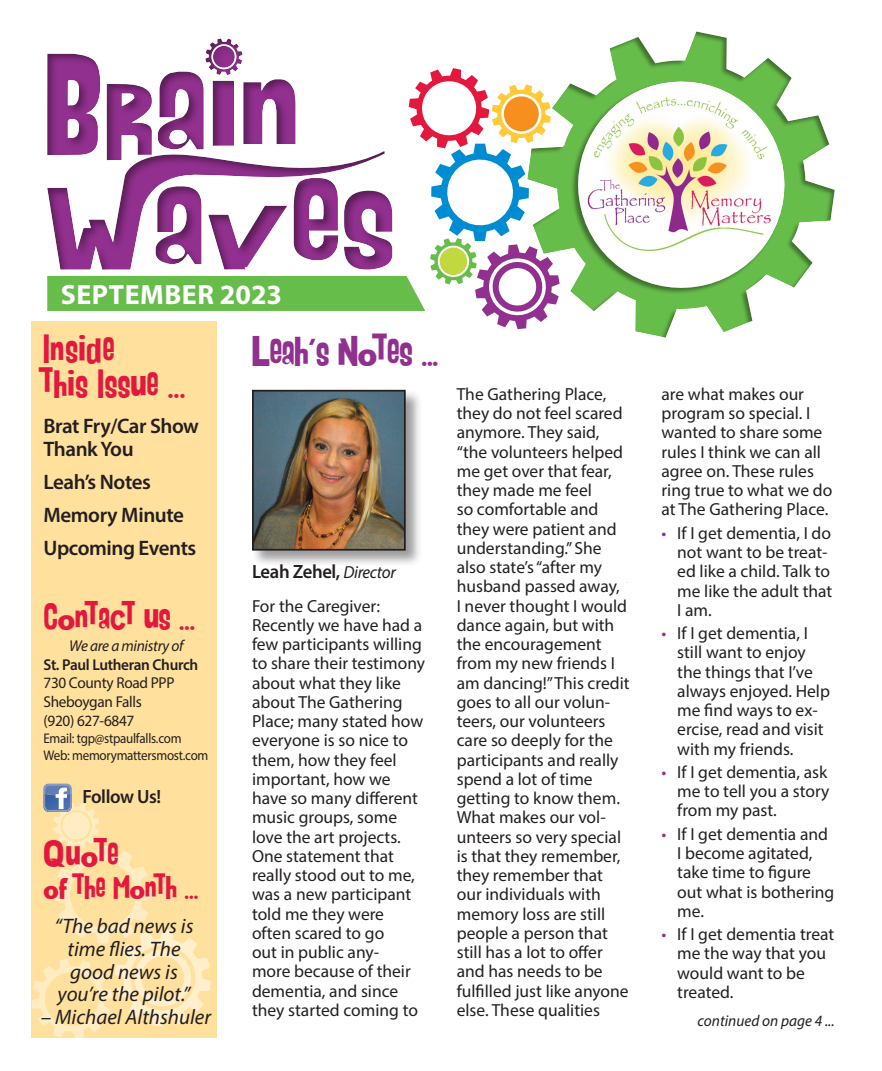
<style>
.page{position:relative;width:882px;height:1071px;background:#fff}
.page>*{position:absolute;margin:0;border:0;box-sizing:border-box;transform-origin:0 0}
.t1{font:33.25px "AHDN";letter-spacing:-.01em;color:#91308e}
.t2{font:31.5px/35px "AHDN";letter-spacing:.01em;color:#e4183e}
.t3{font:29.75px "AHDN";color:#e4183e}
.t4{font:700 28px "Myriad Pro";letter-spacing:.02em;color:#fff}
.t5{font:26.25px "AHDN";color:#e4183e}
.t6{font:italic 21px/22.8px "Myriad Pro";color:#231f20;text-align:center}
.t7{font:600 21px/22.8px "Myriad Pro";letter-spacing:-.02em;color:#231f20}
.t8{font:600 19.25px "Myriad Pro";letter-spacing:-.02em;color:#231f20}
.t9{font:17.5px/19.2px "Myriad Pro";color:#231f20}
.t10{font:15.75px "Myriad Pro";letter-spacing:-.02em;color:#231f20}
.t11{font:italic 15.75px "Myriad Pro";letter-spacing:-.005em;color:#231f20}
.t12{font:600 15.75px "Myriad Pro";letter-spacing:-.02em;color:#231f20}
.t13{font:14px "Myriad Pro";letter-spacing:-.02em;color:#231f20;scale:.93 1}
.s1{color:#91308e}
.s2{font-weight:400;font-style:italic;font-size:17.5px}
</style>
<div class="page">
<div style="left:527px;top:24px;width:323px;height:317px;background:#231f20;opacity:.45"></div>
<svg style="left:47px;top:36px;width:513px;height:293px"></svg>
<div style="left:251px;top:389px;width:172px;height:178px;background:#231f20;opacity:.45"></div>
<img style="left:255px;top:393px;width:148px;height:155px">
<div style="left:252px;top:390px;width:154px;height:161px;border:2px solid #231f20"></div>
<div style="left:32px;top:321px;width:185px;height:717px;background:#ffe19d"></div>
<svg style="left:31px;top:784px;width:180px;height:254px"></svg>
<p class="t4" style="left:61px;top:277px;width:223px">SEPTEMBER 2023</p>
<p class="t1" style="left:252px;top:333px;width:188px">Leah's Notes ...</p>
<p class="t2" style="left:43px;top:334px;width:144px">Inside<br>this Issue ...</p>
<p class="t9" style="left:457px;top:384px;width:174px">The Gathering Place, they do not feel scared anymore. They said, “the volunteers helped me get over that fear, they made me feel<br>so comfortable and they were patient and understanding.” She also state’s “after my husband passed away,<br>I never thought I would dance again, but with the encouragement from my new friends I am dancing!” This credit goes to all our volun&shy;teers, our volunteers care so deeply for the participants and really spend a lot of time getting to know them.<br>What makes our vol&shy;unteers so very special is that they remember, they remember that our individuals with memory loss are still people a person that still has a lot to offer and has needs to be fulfilled just like anyone else. These qualities</p>
<p class="t9" style="left:662px;top:384px;width:172px">are what makes our program so special. I wanted to share some rules I think we can all agree on. These rules ring true to what we do at The Gathering Place.</p>
<p class="t7" style="left:43px;top:414px;width:157px">Brat Fry/Car Show<br>Thank You</p>
<p class="t7" style="left:43px;top:470px;width:109px">Leah’s Notes</p>
<p class="t7" style="left:43px;top:503px;width:142px">Memory Minute</p>
<p class="t7" style="left:43px;top:536px;width:154px">Upcoming Events</p>
<p class="t9" style="left:677px;top:523px;width:157px;text-indent:-16px"><span class="s1">•</span> If I get dementia, I do not want to be treat&shy;ed like a child. Talk to me like the adult that<br>I am.</p>
<p class="t9" style="left:677px;top:623px;width:154px;text-indent:-16px"><span class="s1">•</span> If I get dementia, I still want to enjoy the things that I’ve always enjoyed. Help me find ways to ex&shy;ercise, read and visit with my friends.</p>
<p class="t9" style="left:677px;top:762px;width:154px;text-indent:-16px"><span class="s1">•</span> If I get dementia, ask me to tell you a story from my past.</p>
<p class="t9" style="left:677px;top:824px;width:159px;text-indent:-16px"><span class="s1">•</span> If I get dementia and<br>I become agitated, take time to figure out what is bothering me.</p>
<p class="t9" style="left:677px;top:924px;width:159px;text-indent:-16px"><span class="s1">•</span> If I get dementia treat me the way that you would want to be treated.</p>
<p class="t8" style="left:252px;top:559px;width:145px">Leah Zehel, <span class="s2">Director</span></p>
<p class="t9" style="left:252px;top:596px;width:175px">For the Caregiver:<br>Recently we have had a few participants willing to share their testimony about what they like about The Gathering<br>Place; many stated how everyone is so nice to them, how they feel important, how we have so many different music groups, some love the art projects.<br>One statement that really stood out to me, was a new participant told me they were often scared to go<br>out in public any-<br>more because of their dementia, and since they started coming to</p>
<p class="t3" style="left:43px;top:601px;width:153px">Contact us ...</p>
<p class="t11" style="left:69px;top:636px;width:116px">We are a ministry of</p>
<p class="t12" style="left:43px;top:654px;width:156px">St. Paul Lutheran Church</p>
<p class="t10" style="left:43px;top:673px;width:133px">730 County Road PPP</p>
<p class="t10" style="left:43px;top:692px;width:100px">Sheboygan Falls</p>
<p class="t10" style="left:43px;top:711px;width:93px">(920) 627-6847</p>
<p class="t13" style="left:43px;top:730px;width:150px">Email: tgp@stpaulfalls.com</p>
<p class="t13" style="left:43px;top:747px;width:179px">Web: memorymattersmost.com</p>
<p class="t8" style="left:83px;top:784px;width:80px">Follow Us!</p>
<p class="t3" style="left:43px;top:838px;width:77px">Quote</p>
<p class="t5" style="left:43px;top:873px;width:156px">of the Month ...</p>
<p class="t6" style="left:55px;top:914px;width:140px">“The bad news is time flies. The good news is you’re the pilot.”</p>
<p class="t6" style="left:41px;top:1005px;width:172px">– Michael Althshuler</p>
<p class="t11" style="left:698px;top:1011px;width:139px">continued on page 4 ...</p>
</div>
